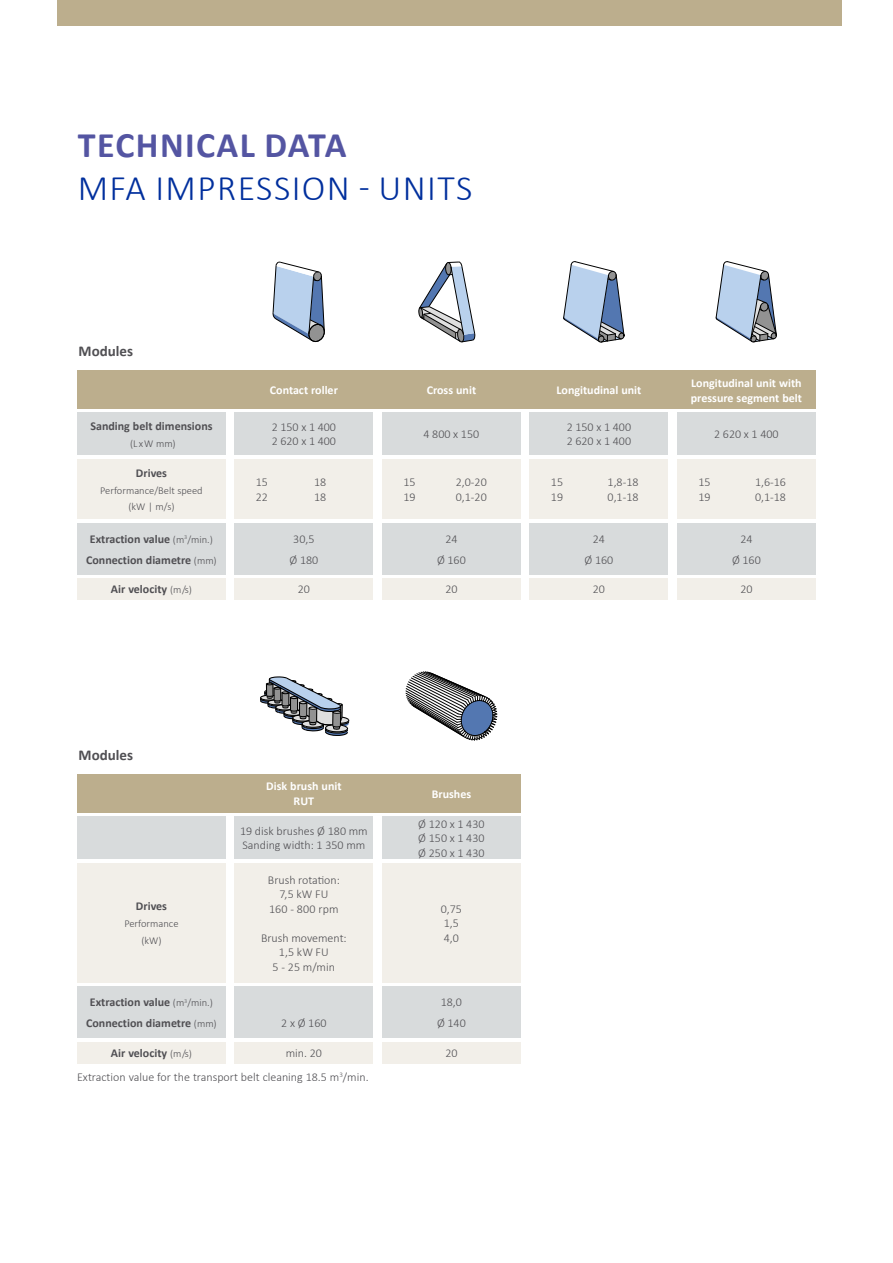
<style>
.page{position:relative;width:893px;height:1263px;background:#fff}
.page>*{position:absolute;margin:0;border:0;box-sizing:border-box;transform-origin:0 0}
.t1{font:300 36px "Calibri";letter-spacing:.04em;color:#002f9d}
.t2{font:700 36px "Calibri";letter-spacing:.04em;color:#5455a2}
.t3{font:700 15px "Calibri";color:#504f53}
.t4{font:300 12px/14.4px "Calibri";color:#504f53;text-align:center}
.t5{font:700 12px/21px "Calibri";color:#504f53;text-align:center}
.t6{font:700 12px/14.4px "Calibri";color:#fff}
.t7{font:300 10.5px/17px "Calibri";color:#504f53;text-align:center}
.s1{font-weight:300;font-size:10.5px}
</style>
<div class="page">
<svg style="left:272px;top:261px;width:53px;height:82px"></svg>
<svg style="left:260px;top:676px;width:90px;height:60px"></svg>
<svg style="left:418px;top:261px;width:58px;height:82px"></svg>
<svg style="left:563px;top:261px;width:62px;height:82px"></svg>
<svg style="left:405px;top:671px;width:93px;height:70px"></svg>
<svg style="left:715px;top:261px;width:62px;height:82px"></svg>
<div style="left:58px;top:0;width:784px;height:26px;background:#bcae8d"></div>
<div style="left:77px;top:370px;width:739px;height:38px;background:#bcae8d"></div>
<div style="left:77px;top:774px;width:444px;height:38px;background:#bcae8d"></div>
<div style="left:77px;top:412px;width:149px;height:43px;background:#d8dbdc"></div>
<div style="left:382px;top:412px;width:139px;height:43px;background:#d8dbdc"></div>
<div style="left:234px;top:412px;width:139px;height:43px;background:#d8dbdc"></div>
<div style="left:77px;top:459px;width:149px;height:60px;background:#f2efe9"></div>
<div style="left:382px;top:459px;width:139px;height:60px;background:#f2efe9"></div>
<div style="left:234px;top:459px;width:139px;height:60px;background:#f2efe9"></div>
<div style="left:382px;top:523px;width:139px;height:51px;background:#d8dbdc"></div>
<div style="left:234px;top:523px;width:139px;height:51px;background:#d8dbdc"></div>
<div style="left:382px;top:578px;width:139px;height:22px;background:#f2efe9"></div>
<div style="left:234px;top:578px;width:139px;height:22px;background:#f2efe9"></div>
<div style="left:77px;top:523px;width:149px;height:51px;background:#d8dbdc"></div>
<div style="left:77px;top:578px;width:149px;height:22px;background:#f2efe9"></div>
<div style="left:529px;top:412px;width:139px;height:43px;background:#d8dbdc"></div>
<div style="left:677px;top:412px;width:139px;height:43px;background:#d8dbdc"></div>
<div style="left:529px;top:459px;width:139px;height:60px;background:#f2efe9"></div>
<div style="left:677px;top:459px;width:139px;height:60px;background:#f2efe9"></div>
<div style="left:529px;top:523px;width:139px;height:51px;background:#d8dbdc"></div>
<div style="left:677px;top:523px;width:139px;height:51px;background:#d8dbdc"></div>
<div style="left:529px;top:578px;width:139px;height:22px;background:#f2efe9"></div>
<div style="left:677px;top:578px;width:139px;height:22px;background:#f2efe9"></div>
<div style="left:77px;top:816px;width:149px;height:43px;background:#d8dbdc"></div>
<div style="left:234px;top:816px;width:139px;height:43px;background:#d8dbdc"></div>
<div style="left:77px;top:863px;width:149px;height:119px;background:#f2efe9"></div>
<div style="left:234px;top:863px;width:139px;height:119px;background:#f2efe9"></div>
<div style="left:234px;top:986px;width:139px;height:51px;background:#d8dbdc"></div>
<div style="left:234px;top:1042px;width:139px;height:21px;background:#f2efe9"></div>
<div style="left:77px;top:986px;width:149px;height:51px;background:#d8dbdc"></div>
<div style="left:77px;top:1042px;width:149px;height:21px;background:#f2efe9"></div>
<div style="left:382px;top:816px;width:139px;height:43px;background:#d8dbdc"></div>
<div style="left:382px;top:863px;width:139px;height:119px;background:#f2efe9"></div>
<div style="left:382px;top:986px;width:139px;height:51px;background:#d8dbdc"></div>
<div style="left:382px;top:1042px;width:139px;height:21px;background:#f2efe9"></div>
<h1 class="t2" style="left:78px;top:122px;width:126px">Technical</h1>
<h1 class="t2" style="left:265px;top:122px;width:79px">Data</h1>
<h1 class="t1" style="left:78px;top:166px;width:396px">MFA Im pression - u nits</h1>
<p class="t3" style="left:79px;top:342px;width:56px">Modules</p>
<p class="t5" style="left:90px;top:415px;width:124px">Sanding belt dimensions</p>
<p class="t7" style="left:130px;top:435px;width:47px">(LxW mm)</p>
<p class="t5" style="left:136px;top:462px;width:33px">Drives</p>
<p class="t7" style="left:100px;top:481px;width:104px">Performance/Belt speed (kW | m/s)</p>
<p class="t5" style="left:86px;top:528px;width:132px">Extraction value <span class="s1">(m</span><sup>3</sup><span class="s1">/min.)<br></span>Connection diametre <span class="s1">(mm)</span></p>
<p class="t5" style="left:111px;top:579px;width:83px">Air velocity <span class="s1">(m/s)</span></p>
<p class="t6" style="left:270px;top:382px;width:70px">Contact roller</p>
<p class="t6" style="left:427px;top:382px;width:51px">Cross unit</p>
<p class="t6" style="left:556px;top:382px;width:86px">Longitudinal unit</p>
<p class="t6" style="left:691px;top:376px;width:113px">Longitudinal unit with pressure segment belt</p>
<p class="t4" style="left:272px;top:420px;width:66px;text-align:left">2 150 x 1 400<br>2 620 x 1 400</p>
<p class="t4" style="left:424px;top:427px;width:57px">4 800 x 150</p>
<p class="t4" style="left:567px;top:420px;width:66px;text-align:left">2 150 x 1 400<br>2 620 x 1 400</p>
<p class="t4" style="left:714px;top:427px;width:66px">2 620 x 1 400</p>
<p class="t4" style="left:256px;top:475px;width:14px">15</p>
<p class="t4" style="left:314px;top:475px;width:14px">18</p>
<p class="t4" style="left:256px;top:489px;width:14px">22</p>
<p class="t4" style="left:314px;top:489px;width:14px">18</p>
<p class="t4" style="left:403px;top:475px;width:14px">15</p>
<p class="t4" style="left:456px;top:475px;width:32px">2,0-20</p>
<p class="t4" style="left:403px;top:489px;width:14px">19</p>
<p class="t4" style="left:456px;top:489px;width:32px">0,1-20</p>
<p class="t4" style="left:551px;top:475px;width:14px">15</p>
<p class="t4" style="left:608px;top:475px;width:32px">1,8-18</p>
<p class="t4" style="left:551px;top:489px;width:14px">19</p>
<p class="t4" style="left:608px;top:489px;width:32px">0,1-18</p>
<p class="t4" style="left:698px;top:475px;width:14px">15</p>
<p class="t4" style="left:755px;top:475px;width:32px">1,6-16</p>
<p class="t4" style="left:698px;top:489px;width:14px">19</p>
<p class="t4" style="left:755px;top:489px;width:32px">0,1-18</p>
<p class="t4" style="left:289px;top:528px;width:30px;line-height:21px">30,5<br>Ø 180</p>
<p class="t4" style="left:298px;top:582px;width:14px">20</p>
<p class="t4" style="left:445px;top:582px;width:14px">20</p>
<p class="t4" style="left:437px;top:528px;width:30px;line-height:21px">24<br>Ø 160</p>
<p class="t4" style="left:584px;top:528px;width:30px;line-height:21px">24<br>Ø 160</p>
<p class="t4" style="left:732px;top:528px;width:30px;line-height:21px">24<br>Ø 160</p>
<p class="t4" style="left:593px;top:582px;width:14px">20</p>
<p class="t4" style="left:740px;top:582px;width:14px">20</p>
<p class="t3" style="left:79px;top:745px;width:56px">Modules</p>
<p class="t5" style="left:136px;top:896px;width:33px">Drives</p>
<p class="t7" style="left:124px;top:915px;width:56px">Performance (kW)</p>
<p class="t5" style="left:86px;top:991px;width:132px">Extraction value <span class="s1">(m</span><sup>3</sup><span class="s1">/min.)<br></span>Connection diametre <span class="s1">(mm)</span></p>
<p class="t5" style="left:111px;top:1042px;width:83px">Air velocity <span class="s1">(m/s)</span></p>
<p class="t6" style="left:294px;top:779px;width:49px;text-indent:-27px">Disk brush unit<br>RUT</p>
<p class="t6" style="left:432px;top:786px;width:41px">Brushes</p>
<p class="t4" style="left:240px;top:824px;width:129px;text-align:left">19 disk brushes Ø 180 mm<br>Sanding width: 1 350 mm</p>
<p class="t4" style="left:268px;top:873px;width:73px">Brush rotation:</p>
<p class="t4" style="left:279px;top:887px;width:43px">7,5 kW FU</p>
<p class="t4" style="left:269px;top:901px;width:71px">160 - 800 rpm</p>
<p class="t4" style="left:261px;top:930px;width:87px">Brush movement:</p>
<p class="t4" style="left:279px;top:945px;width:44px">1,5 kW FU</p>
<p class="t4" style="left:273px;top:959px;width:64px">5 - 25 m/min</p>
<p class="t4" style="left:281px;top:1016px;width:47px">2 x Ø 160</p>
<p class="t4" style="left:286px;top:1046px;width:38px">min. 20</p>
<p class="t4" style="left:418px;top:816px;width:68px;text-align:justify">Ø 120 x 1 430<br>Ø 150 x 1 430<br>Ø 250 x 1 430</p>
<p class="t4" style="left:441px;top:901px;width:23px;text-align:left">0,75<br>1,5<br>4,0</p>
<p class="t4" style="left:437px;top:991px;width:30px;line-height:21px">18,0<br>Ø 140</p>
<p class="t4" style="left:445px;top:1046px;width:14px">20</p>
<p class="t4" style="left:77px;top:1069px;width:293px">Extraction value for the transport belt cleaning 18.5 m<sup>3</sup>/min.</p>
</div>
